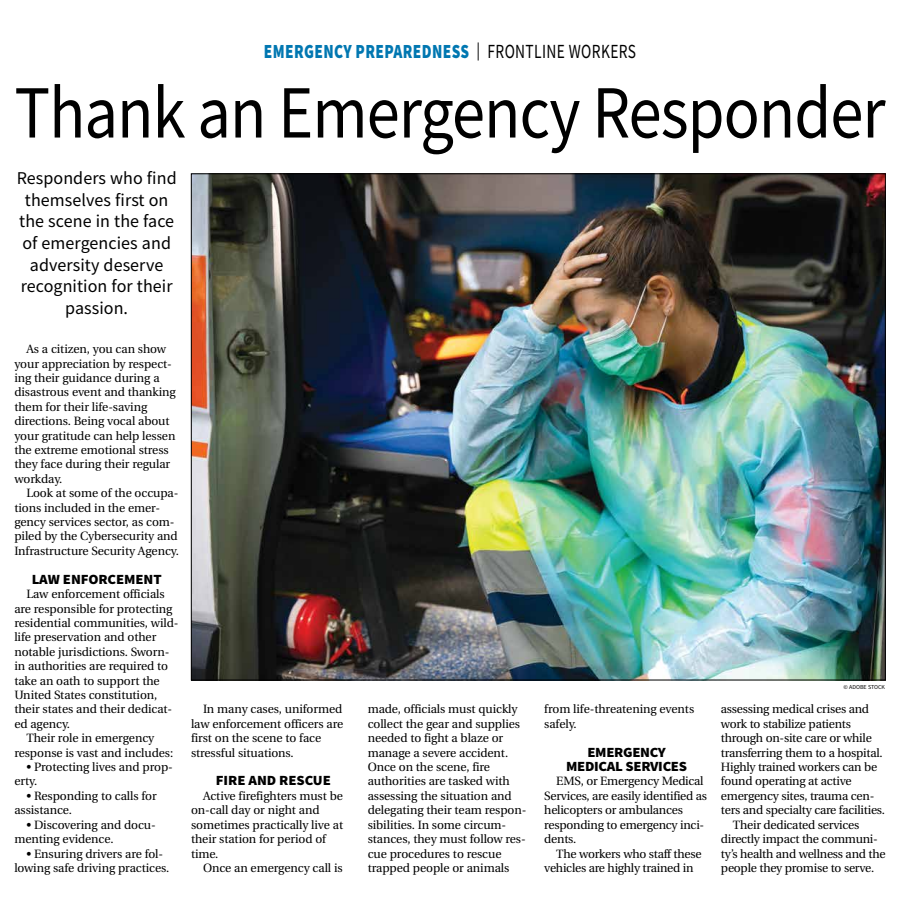
<style>
.page{position:relative;width:900px;height:908px;background:#fff}
.page>*{position:absolute;margin:0;border:0;box-sizing:border-box;transform-origin:0 0}
.t1{font:75.1px "Source Sans Pro";letter-spacing:-.015em;color:#000;scale:.89 1}
.t2{font:900 20px "Source Sans Pro";letter-spacing:.025em;color:#0077b1;scale:.77 1}
.t3{font:18px/21.6px "Source Sans Pro";letter-spacing:.005em;color:#000;text-align:center}
.t4{font:900 14px/14.4px "Source Sans Pro";letter-spacing:-.02em;color:#000;text-align:center;scale:1.05 1}
.t5{font:12px/14.4px "Utopia";letter-spacing:-.005em;color:#000}
.t6{font:6px "Source Sans Pro";color:#000}
.s1{font-weight:400;font-size:18px;color:#000}
.s2{font-weight:400;color:#000}
</style>
<div class="page">
<img style="left:193px;top:175px;width:691px;height:503px">
<h2 class="t2" style="left:264px;top:38px;width:485px">EMERGENCY PREPAREDNESS <span class="s1">|</span> <span class="s2">FRONTLINE WORKERS</span></h2>
<h1 class="t1" style="left:14px;top:65px;width:980px">Thank an Emergency Responder</h1>
<h3 class="t3" style="left:17px;top:167px;width:161px">Responders who find themselves first on the scene in the face of emergencies and adversity deserve recognition for their passion.</h3>
<p class="t5" style="left:14px;top:342px;width:163px;text-indent:12px">As a citizen, you can show your appreciation by respect&shy;ing their guidance during a disastrous event and thanking them for their life-saving directions. Being vocal about your gratitude can help lessen the extreme emotional stress they face during their regular workday.</p>
<p class="t5" style="left:14px;top:486px;width:166px;text-indent:12px">Look at some of the occupa&shy;tions included in the emer&shy;gency services sector, as com&shy;piled by the Cybersecurity and<br>Infrastructure Security Agency.</p>
<p class="t4" style="left:32px;top:571px;width:125px">LAW ENFORCEMENT</p>
<p class="t5" style="left:26px;top:587px;width:140px">Law enforcement officials</p>
<p class="t5" style="left:14px;top:601px;width:160px">are responsible for protecting</p>
<p class="t5" style="left:14px;top:615px;width:166px">residential communities, wild-</p>
<p class="t5" style="left:14px;top:630px;width:144px">life preservation and other</p>
<p class="t5" style="left:14px;top:644px;width:157px">notable jurisdictions. Sworn-</p>
<p class="t5" style="left:14px;top:659px;width:155px">in authorities are required to</p>
<p class="t5" style="left:14px;top:673px;width:147px">take an oath to support the</p>
<p class="t5" style="left:14px;top:687px;width:145px">United States constitution,</p>
<p class="t5" style="left:14px;top:702px;width:159px">their states and their dedicat-</p>
<p class="t5" style="left:14px;top:716px;width:57px">ed agency.</p>
<p class="t5" style="left:26px;top:731px;width:129px">Their role in emergency</p>
<p class="t5" style="left:14px;top:745px;width:160px">response is vast and includes:</p>
<p class="t5" style="left:14px;top:759px;width:160px;text-indent:12px">• Protecting lives and prop&shy;erty.</p>
<p class="t5" style="left:14px;top:788px;width:144px;text-indent:12px">• Responding to calls for assistance.</p>
<p class="t5" style="left:14px;top:817px;width:143px;text-indent:12px">• Discovering and docu&shy;menting evidence.</p>
<p class="t5" style="left:14px;top:846px;width:156px;text-align:center">• Ensuring drivers are fol&shy;lowing safe driving practices.</p>
<p class="t5" style="left:191px;top:702px;width:154px;text-indent:12px">In many cases, uniformed law enforcement officers are first on the scene to face stressful situations.</p>
<p class="t4" style="left:216px;top:773px;width:111px">FIRE AND RESCUE</p>
<p class="t5" style="left:191px;top:788px;width:154px;text-indent:12px">Active firefighters must be on-call day or night and sometimes practically live at their station for period of time.</p>
<p class="t5" style="left:203px;top:860px;width:141px">Once an emergency call is</p>
<p class="t5" style="left:368px;top:702px;width:160px">made, officials must quickly collect the gear and supplies needed to fight a blaze or manage a severe accident.<br>Once on the scene, fire authorities are tasked with assessing the situation and delegating their team respon&shy;sibilities. In some circum&shy;stances, they must follow res&shy;cue procedures to rescue trapped people or animals</p>
<p class="t5" style="left:544px;top:702px;width:151px">from life-threatening events safely.</p>
<p class="t4" style="left:566px;top:744px;width:117px">EMERGENCY<br>MEDICAL SERVICES</p>
<p class="t5" style="left:544px;top:774px;width:164px;text-indent:12px">EMS, or Emergency Medical<br>Services, are easily identified as helicopters or ambulances responding to emergency inci&shy;dents.</p>
<p class="t5" style="left:544px;top:846px;width:159px;text-indent:12px">The workers who staff these vehicles are highly trained in</p>
<p class="t6" style="left:844px;top:683px;width:43px">© ADOBE STOCK</p>
<p class="t5" style="left:721px;top:702px;width:150px">assessing medical crises and</p>
<p class="t5" style="left:721px;top:716px;width:132px">work to stabilize patients</p>
<p class="t5" style="left:721px;top:731px;width:152px">through on-site care or while</p>
<p class="t5" style="left:721px;top:745px;width:163px">transferring them to a hospital.</p>
<p class="t5" style="left:721px;top:759px;width:158px">Highly trained workers can be</p>
<p class="t5" style="left:721px;top:774px;width:132px">found operating at active</p>
<p class="t5" style="left:721px;top:788px;width:155px">emergency sites, trauma cen-</p>
<p class="t5" style="left:721px;top:803px;width:165px">ters and specialty care facilities.</p>
<p class="t5" style="left:733px;top:817px;width:128px">Their dedicated services</p>
<p class="t5" style="left:721px;top:831px;width:158px">directly impact the communi-</p>
<p class="t5" style="left:721px;top:846px;width:166px">ty’s health and wellness and the</p>
<p class="t5" style="left:721px;top:860px;width:155px">people they promise to serve.</p>
</div>
